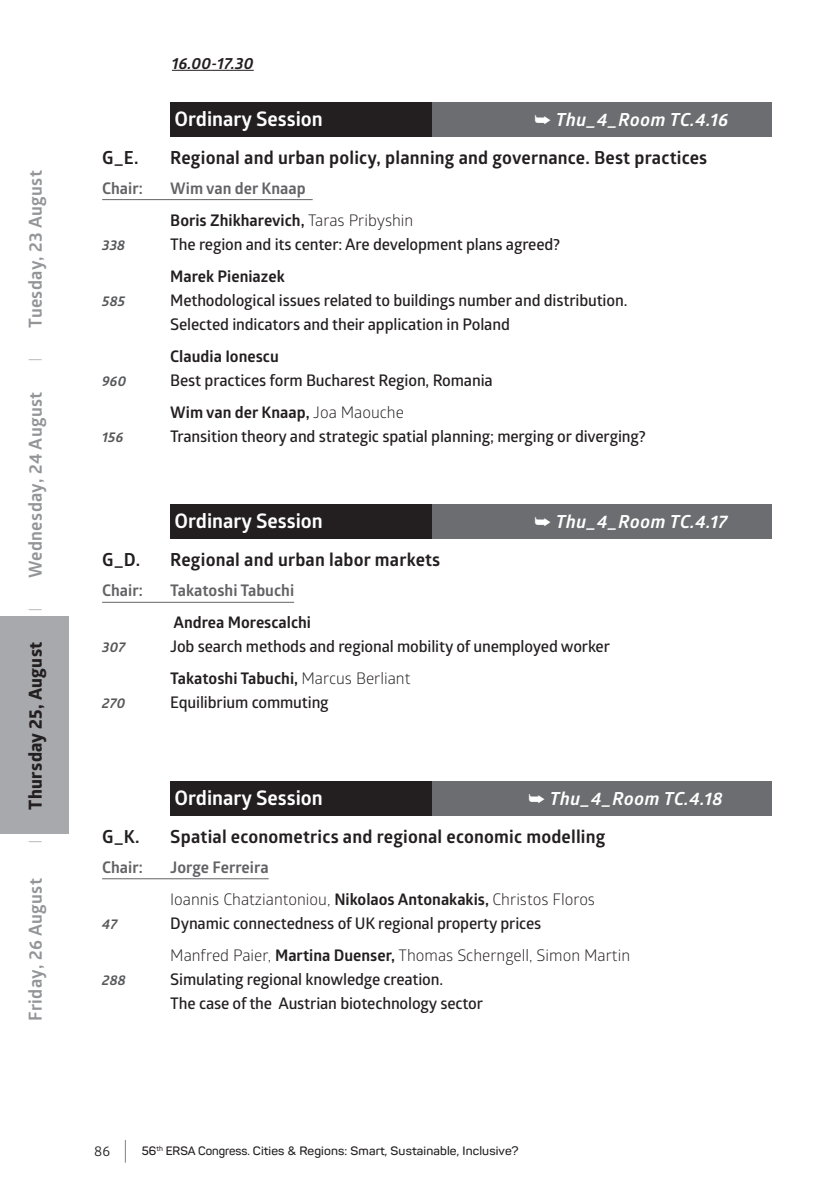
<style>
.page{position:relative;width:840px;height:1191px;background:#fff}
.page>*{position:absolute;margin:0;border:0;box-sizing:border-box;transform-origin:0 0}
.t1{font:700 20px "Glober";color:#fff}
.t2{font:700 18px "Glober";letter-spacing:.01em;color:#231f20}
.t3{font:italic 700 18px "Glober";letter-spacing:.025em;color:#fff}
.t4{font:700 18px "Glober";letter-spacing:.02em;color:#939598}
.t5{font:700 18px "Globerx";letter-spacing:.02em;color:#231f20}
.t6{font:300 18px "Glober";color:#939598}
.t7{font:600 16px/32px "Glober";letter-spacing:-.01em;color:#231f20}
.t8{font:700 16px/32px "Glober";color:#231f20}
.t9{font:16px/32px "Glober";color:#231f20}
.t10{font:700 16px "Glober";color:#636366}
.t11{font:italic 700 16px "Glober";letter-spacing:.01em;color:#231f20}
.t12{font:italic 700 14px "Glober";letter-spacing:.01em;color:#57585a}
.t13{font:14px "Glober";color:#231f20}
.t14{font:600 12px "Panton";letter-spacing:.01em;color:#231f20}
.s1{color:#636366}
.s2{font-weight:400}
.s3{font-weight:700}
.s4{font-weight:700;color:#636366}
</style>
<div class="page">
<div style="left:0;top:616px;width:68px;height:217px;background:#a8a9ad"></div>
<div style="left:431px;top:102px;width:340px;height:34px;background:#6c6d70"></div>
<div style="left:170px;top:102px;width:261px;height:34px;background:#231f20"></div>
<div style="left:431px;top:505px;width:340px;height:34px;background:#6c6d70"></div>
<div style="left:170px;top:505px;width:261px;height:34px;background:#231f20"></div>
<hr style="left:102px;top:199px;width:210px;height:1px;background:#636366">
<hr style="left:102px;top:602px;width:192px;height:1px;background:#636366">
<hr style="left:172px;top:70px;width:81px;height:1px;background:#231f20">
<div style="left:431px;top:781px;width:340px;height:34px;background:#6c6d70"></div>
<div style="left:170px;top:781px;width:261px;height:34px;background:#231f20"></div>
<hr style="left:102px;top:878px;width:166px;height:1px;background:#636366">
<svg style="left:125px;top:1140px;width:1px;height:22px"></svg>
<p class="t4" style="left:23px;top:327px;width:159px;rotate:-90deg">Tuesday, 23 August</p>
<p class="t6" style="left:23px;top:361px;width:6px;rotate:-90deg">I</p>
<p class="t4" style="left:23px;top:578px;width:188px;rotate:-90deg">Wednesday, 24 August</p>
<p class="t6" style="left:23px;top:612px;width:6px;rotate:-90deg">I</p>
<p class="t5" style="left:22px;top:809px;width:169px;rotate:-90deg">Thursday 25, August</p>
<p class="t6" style="left:23px;top:844px;width:6px;rotate:-90deg">I</p>
<p class="t4" style="left:23px;top:1020px;width:144px;rotate:-90deg">Friday, 26 August</p>
<p class="t11" style="left:172px;top:52px;width:83px">16.00-17.30</p>
<p class="t1" style="left:174px;top:104px;width:150px">Ordinary Session</p>
<p class="t3" style="left:534px;top:107px;width:195px">➥ Thu_4_Room TC.4.16</p>
<p class="t2" style="left:102px;top:145px;width:38px">G_E.</p>
<p class="t2" style="left:170px;top:145px;width:538px">Regional and urban policy, planning and governance. Best practices</p>
<p class="t10" style="left:102px;top:177px;width:42px">Chair:</p>
<p class="t8" style="left:170px;top:172px;width:244px"><span class="s1">Wim van der Knaap<br></span>Boris Zhikharevich, <span class="s2">Taras Pribyshin</span></p>
<p class="t12" style="left:102px;top:235px;width:25px">338</p>
<p class="t7" style="left:170px;top:227px;width:391px">The region and its center: Are development plans agreed?</p>
<p class="t8" style="left:170px;top:260px;width:116px">Marek Pieniazek</p>
<p class="t12" style="left:102px;top:291px;width:25px">585</p>
<p class="t7" style="left:170px;top:287px;width:458px;line-height:24px">Methodological issues related to buildings number and distribution.<br>Selected indicators and their application in Poland</p>
<p class="t8" style="left:170px;top:340px;width:110px">Claudia Ionescu</p>
<p class="t12" style="left:102px;top:371px;width:26px">960</p>
<p class="t7" style="left:170px;top:363px;width:324px">Best practices form Bucharest Region, Romania<br><span class="s3">Wim van der Knaap,</span> <span class="s2">Joa Maouche</span></p>
<p class="t12" style="left:102px;top:427px;width:23px">156</p>
<p class="t7" style="left:170px;top:419px;width:477px">Transition theory and strategic spatial planning; merging or diverging?</p>
<p class="t1" style="left:174px;top:507px;width:150px">Ordinary Session</p>
<p class="t3" style="left:534px;top:509px;width:194px">➥ Thu_4_Room TC.4.17</p>
<p class="t2" style="left:102px;top:547px;width:40px">G_D.</p>
<p class="t2" style="left:170px;top:547px;width:271px">Regional and urban labor markets</p>
<p class="t10" style="left:102px;top:579px;width:42px">Chair:</p>
<p class="t10" style="left:170px;top:579px;width:125px">Takatoshi Tabuchi</p>
<p class="t8" style="left:173px;top:606px;width:139px">Andrea Morescalchi</p>
<p class="t12" style="left:102px;top:638px;width:25px">307</p>
<p class="t7" style="left:170px;top:630px;width:441px">Job search methods and regional mobility of unemployed worker<br><span class="s3">Takatoshi Tabuchi,</span> <span class="s2">Marcus Berliant</span></p>
<p class="t12" style="left:102px;top:694px;width:25px">270</p>
<p class="t7" style="left:170px;top:686px;width:160px">Equilibrium commuting</p>
<p class="t1" style="left:174px;top:783px;width:150px">Ordinary Session</p>
<p class="t3" style="left:528px;top:786px;width:195px">➥ Thu_4_Room TC.4.18</p>
<p class="t2" style="left:102px;top:823px;width:39px">G_K.</p>
<p class="t2" style="left:170px;top:823px;width:436px">Spatial econometrics and regional economic modelling</p>
<p class="t10" style="left:102px;top:856px;width:42px">Chair:</p>
<p class="t9" style="left:170px;top:850px;width:426px"><span class="s4">Jorge Ferreira<br></span>Ioannis Chatziantoniou, <span class="s3">Nikolaos Antonakakis,</span> Christos Floros</p>
<p class="t12" style="left:102px;top:914px;width:17px">47</p>
<p class="t7" style="left:170px;top:906px;width:461px">Dynamic connectedness of UK regional property prices<br><span class="s2">Manfred Paier,</span> <span class="s3">Martina Duenser,</span> <span class="s2">Thomas Scherngell, Simon Martin</span></p>
<p class="t12" style="left:102px;top:970px;width:25px">288</p>
<p class="t7" style="left:170px;top:966px;width:314px;line-height:24px">Simulating regional knowledge creation.<br>The case of the Austrian biotechnology sector</p>
<p class="t13" style="left:94px;top:1141px;width:17px">86</p>
<p class="t14" style="left:142px;top:1142px;width:378px">56<sup>th</sup> ERSA Congress. Cities &amp; Regions: Smart, Sustainable, Inclusive?</p>
</div>
